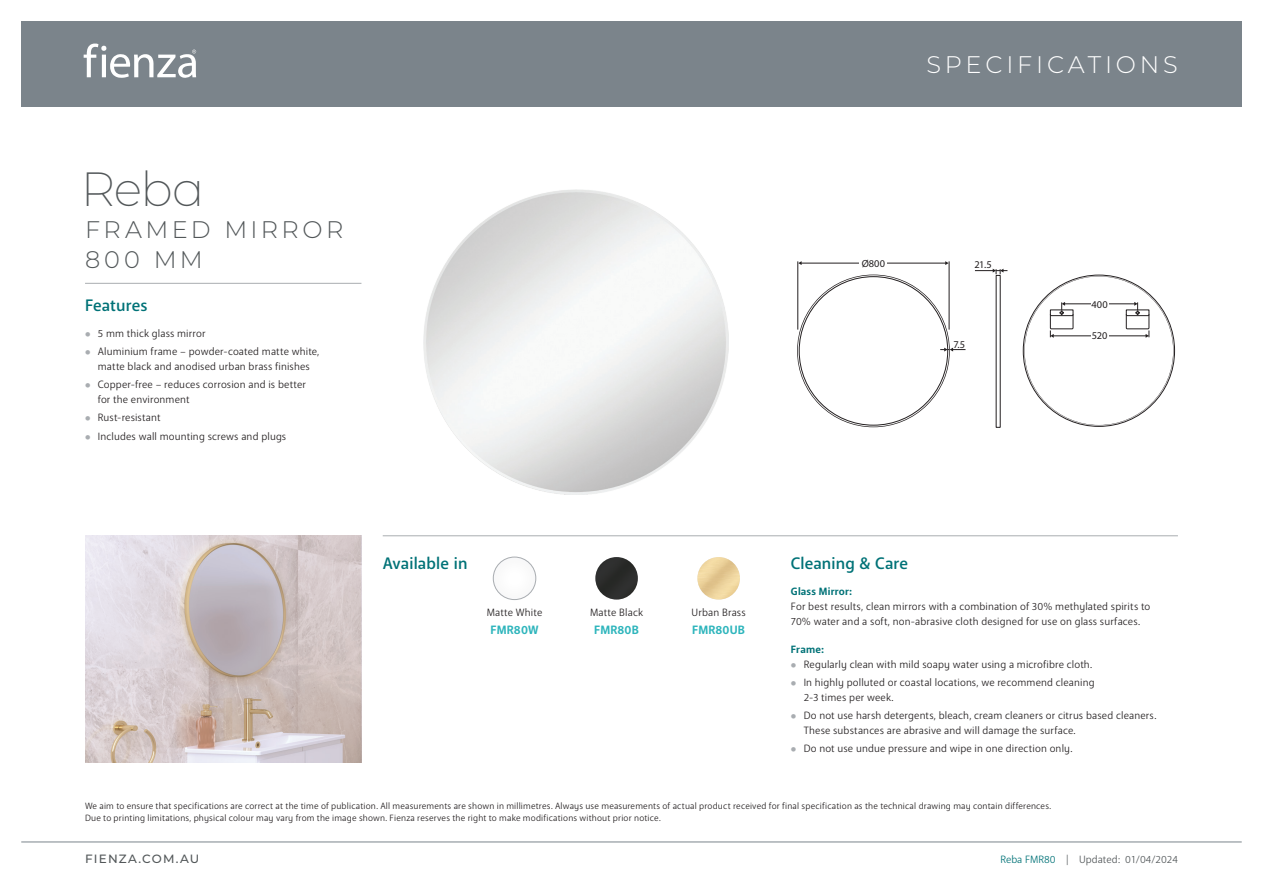
<style>
.page{position:relative;width:1263px;height:893px;background:#fff}
.page>*{position:absolute;margin:0;border:0;box-sizing:border-box;transform-origin:0 0}
.t1{font:200 48px "Montserrat";color:#525759}
.t2{font:300 24px/30px "Montserrat";letter-spacing:.145em;color:#525759}
.t3{font:300 24px "Montserrat";letter-spacing:.16em;color:#fff}
.t4{font:500 16.5px "Anago";letter-spacing:.005em;color:#007277}
.t5{font:700 12px "Anago";letter-spacing:.01em;color:#2eb5bc}
.t6{font:500 12px "Montserrat";letter-spacing:.1em;color:#525759}
.t7{font:10.5px/15px "Anago";letter-spacing:.01em;color:#231f20}
.t8{font:10.5px "Anago";color:#525759}
.t9{font:700 10.5px "Anago";letter-spacing:.015em;color:#007277}
.t10{font:10.35px "Myriad Pro";color:#231f20}
.t11{font:9px/12px "Anago";letter-spacing:.015em;color:#231f20}
.s1{font-weight:500;font-size:7.5px;color:#a9adb1}
.s2{color:#007277}
</style>
<div class="page">
<img style="left:424px;top:190px;width:305px;height:305px">
<svg style="left:797px;top:275px;width:168px;height:152px"></svg>
<hr style="left:797px;top:261px;width:1px;height:69px;background:#231f20">
<hr style="left:949px;top:261px;width:1px;height:69px;background:#231f20">
<hr style="left:801px;top:263px;width:145px;height:1px;background:#231f20">
<svg style="left:798px;top:261px;width:4px;height:4px"></svg>
<svg style="left:975px;top:269px;width:32px;height:5px"></svg>
<div style="left:859px;top:257px;width:28px;height:12px;background:#fff"></div>
<svg style="left:1024px;top:276px;width:149px;height:149px"></svg>
<div style="left:1091px;top:329px;width:17px;height:13px;background:#fff"></div>
<div style="left:1091px;top:298px;width:17px;height:13px;background:#fff"></div>
<img style="left:85px;top:536px;width:276px;height:226px">
<img style="left:595px;top:557px;width:43px;height:43px;border-radius:21px">
<img style="left:697px;top:557px;width:43px;height:43px;border-radius:21px">
<img style="left:493px;top:557px;width:43px;height:43px;border-radius:21px">
<div style="left:493px;top:557px;width:43px;height:43px;border:1px solid #a9adb1;border-radius:50%"></div>
<hr style="left:85px;top:283px;width:276px;height:1px;background:#a9adb1">
<hr style="left:383px;top:535px;width:795px;height:1px;background:#a9adb1">
<div style="left:21px;top:21px;width:1221px;height:85px;background:#7b848b"></div>
<svg style="left:84px;top:43px;width:112px;height:35px"></svg>
<hr style="left:21px;top:842px;width:1221px;height:1px;background:#7b848b">
<h1 class="t1" style="left:81px;top:157px;width:125px">Reba</h1>
<h2 class="t2" style="left:85px;top:214px;width:260px">FRAMED MIRROR<br>800 MM</h2>
<h3 class="t4" style="left:85px;top:295px;width:64px">Features</h3>
<p class="t7" style="left:85px;top:326px;width:122px"><span class="s1">●</span> 5 mm thick glass mirror</p>
<p class="t7" style="left:85px;top:344px;width:236px;text-align:center"><span class="s1">●</span> Aluminium frame – powder-coated matte white, matte black and anodised urban brass finishes</p>
<p class="t7" style="left:98px;top:377px;width:210px;text-indent:-13px"><span class="s1">●</span> Copper-free – reduces corrosion and is better for the environment</p>
<p class="t7" style="left:85px;top:410px;width:77px"><span class="s1">●</span> Rust-resistant</p>
<p class="t7" style="left:85px;top:429px;width:203px"><span class="s1">●</span> Includes wall mounting screws and plugs</p>
<h3 class="t4" style="left:383px;top:553px;width:86px">Available in</h3>
<p class="t7" style="left:487px;top:605px;width:57px">Matte White</p>
<p class="t5" style="left:491px;top:622px;width:49px">FMR80W</p>
<p class="t7" style="left:590px;top:605px;width:55px">Matte Black</p>
<p class="t5" style="left:594px;top:622px;width:46px">FMR80B</p>
<h2 class="t3" style="left:926px;top:48px;width:253px">SPECIFICATIONS</h2>
<p class="t10" style="left:862px;top:257px;width:25px">Ø800</p>
<p class="t10" style="left:974px;top:258px;width:19px">21.5</p>
<p class="t10" style="left:953px;top:338px;width:13px">7.5</p>
<p class="t10" style="left:1091px;top:298px;width:18px">400</p>
<p class="t10" style="left:1092px;top:329px;width:17px">520</p>
<p class="t7" style="left:691px;top:605px;width:56px">Urban Brass</p>
<p class="t5" style="left:692px;top:622px;width:54px">FMR80UB</p>
<h3 class="t4" style="left:791px;top:553px;width:119px">Cleaning &amp; Care</h3>
<p class="t9" style="left:791px;top:585px;width:63px">Glass Mirror:</p>
<p class="t7" style="left:791px;top:599px;width:361px">For best results, clean mirrors with a combination of 30% methylated spirits to<br>70% water and a soft, non-abrasive cloth designed for use on glass surfaces.</p>
<p class="t9" style="left:791px;top:643px;width:34px">Frame:</p>
<p class="t7" style="left:791px;top:657px;width:303px"><span class="s1">●</span> Regularly clean with mild soapy water using a microfibre cloth.</p>
<p class="t7" style="left:804px;top:675px;width:292px;text-indent:-13px"><span class="s1">●</span> In highly polluted or coastal locations, we recommend cleaning<br>2-3 times per week.</p>
<p class="t7" style="left:804px;top:708px;width:354px;text-indent:-13px"><span class="s1">●</span> Do not use harsh detergents, bleach, cream cleaners or citrus based cleaners.<br>These substances are abrasive and will damage the surface.</p>
<p class="t7" style="left:791px;top:741px;width:283px"><span class="s1">●</span> Do not use undue pressure and wipe in one direction only.</p>
<p class="t11" style="left:85px;top:800px;width:968px">We aim to ensure that specifications are correct at the time of publication. All measurements are shown in millimetres. Always use measurements of actual product received for final specification as the technical drawing may contain differences.<br>Due to printing limitations, physical colour may vary from the image shown. Fienza reserves the right to make modifications without prior notice.</p>
<p class="t6" style="left:85px;top:851px;width:116px">FIENZA.COM.AU</p>
<p class="t8" style="left:1000px;top:853px;width:179px"><span class="s2">Reba FMR80</span> | Updated: 01/04/2024</p>
</div>
